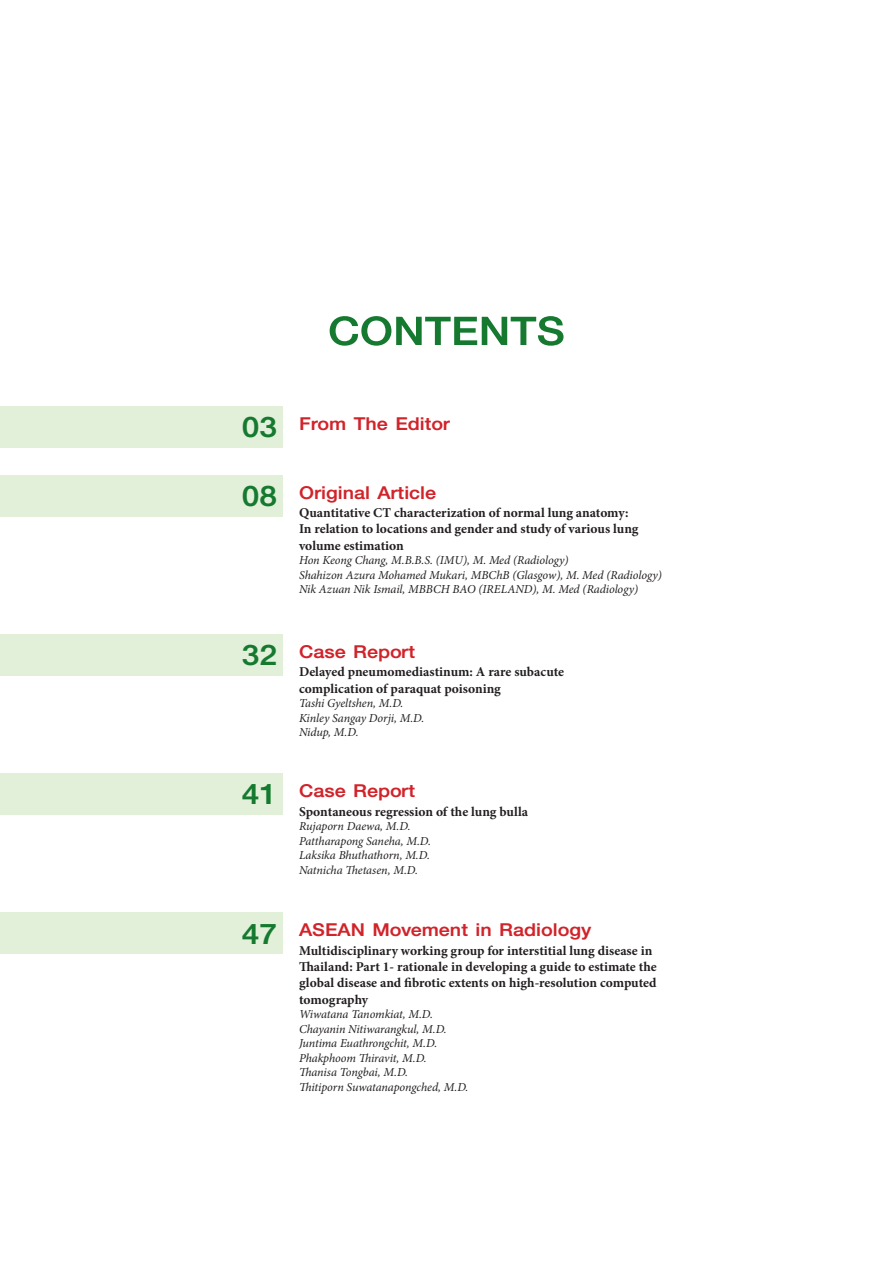
<style>
.page{position:relative;width:893px;height:1263px;background:#fff}
.page>*{position:absolute;margin:0;border:0;box-sizing:border-box;transform-origin:0 0}
.t1{font:60px "PSL Kanda Modern Extra Pro";color:#157a2f;scale:1.09 1}
.t2{font:43.2px/68.7px "PSL Kanda Modern Extra Pro";color:#157a2f;scale:1.09 1}
.t3{font:27px "PSL Kanda Modern Extra Pro";color:#d1232a;scale:1.09 1}
.t4{font:700 13.5px/16.2px "Minion Pro";color:#231f20}
.t5{font:italic 12.15px/14.5px "Minion Pro";letter-spacing:-.01em;color:#231f20}
</style>
<div class="page">
<div style="left:0;top:406px;width:282px;height:41px;background:#e2f0d9"></div>
<div style="left:0;top:475px;width:282px;height:41px;background:#e2f0d9"></div>
<div style="left:0;top:634px;width:282px;height:41px;background:#e2f0d9"></div>
<div style="left:0;top:773px;width:282px;height:42px;background:#e2f0d9"></div>
<div style="left:0;top:913px;width:282px;height:41px;background:#e2f0d9"></div>
<h1 class="t1" style="left:328px;top:298px;width:219px">CONTENTS</h1>
<h2 class="t2" style="left:242px;top:392px;width:34px">03<br>08</h2>
<h3 class="t3" style="left:299px;top:409px;width:140px">From The Editor</h3>
<h3 class="t3" style="left:299px;top:477px;width:127px">Original Article</h3>
<p class="t4" style="left:299px;top:505px;width:341px">Quantitative CT characterization of normal lung anatomy:<br>In relation to locations and gender and study of various lung volume estimation</p>
<p class="t5" style="left:299px;top:553px;width:364px">Hon Keong Chang, M.B.B.S. (IMU), M. Med (Radiology)<br>Shahizon Azura Mohamed Mukari, MBChB (Glasgow), M. Med (Radiology)<br>Nik Azuan Nik Ismail, MBBCH BAO (IRELAND), M. Med (Radiology)</p>
<h2 class="t2" style="left:242px;top:620px;width:34px">32</h2>
<h3 class="t3" style="left:299px;top:637px;width:108px">Case Report</h3>
<p class="t4" style="left:299px;top:664px;width:267px">Delayed pneumomediastinum: A rare subacute complication of paraquat poisoning</p>
<p class="t5" style="left:299px;top:696px;width:127px">Tashi Gyeltshen, M.D.<br>Kinley Sangay Dorji, M.D.<br>Nidup, M.D.</p>
<h2 class="t2" style="left:242px;top:760px;width:34px">41</h2>
<h3 class="t3" style="left:299px;top:776px;width:108px">Case Report</h3>
<p class="t4" style="left:299px;top:803px;width:231px">Spontaneous regression of the lung bulla</p>
<p class="t5" style="left:299px;top:819px;width:133px">Rujaporn Daewa, M.D.<br>Pattharapong Saneha, M.D.<br>Laksika Bhuthathorn, M.D.<br>Natnicha Thetasen, M.D.</p>
<h2 class="t2" style="left:242px;top:899px;width:34px">47</h2>
<h3 class="t3" style="left:299px;top:915px;width:270px">ASEAN Movement in Radiology</h3>
<p class="t4" style="left:299px;top:942px;width:359px">Multidisciplinary working group for interstitial lung disease in Thailand: Part 1- rationale in developing a guide to estimate the global disease and fibrotic extents on high-resolution computed tomography</p>
<p class="t5" style="left:299px;top:1007px;width:171px">Wiwatana Tanomkiat, M.D.<br>Chayanin Nitiwarangkul, M.D.<br>Juntima Euathrongchit, M.D.<br>Phakphoom Thiravit, M.D.<br>Thanisa Tongbai, M.D.<br>Thitiporn Suwatanapongched, M.D.</p>
</div>
